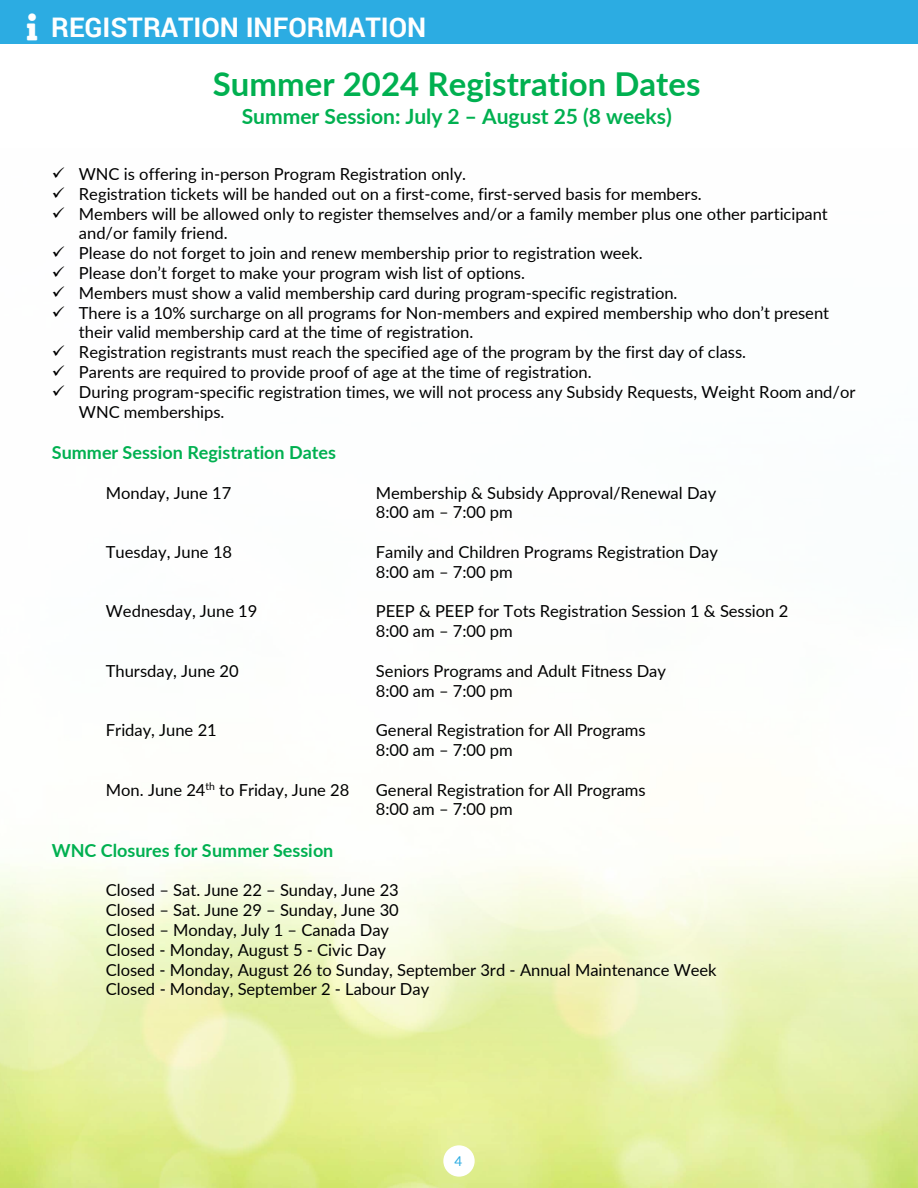
<style>
.page{position:relative;width:918px;height:1188px;background:#fff}
.page>*{position:absolute;margin:0;border:0;box-sizing:border-box;transform-origin:0 0}
.t1{font:700 33px "Lato";color:#00b050}
.t2{font:700 27px "Roboto";color:#fff}
.t3{font:700 21px "Lato";color:#00b050}
.t4{font:700 18px "Lato";color:#00b050}
.t5{font:16.5px/19.8px "Lato";color:#000}
.t6{font:13.5px "Lato";color:#2cace2}
</style>
<div class="page">
<img style="left:0;top:842px;width:918px;height:346px">
<div style="left:0;top:0;width:918px;height:44px;background:#2cace2"></div>
<div style="left:443px;top:1145px;width:32px;height:32px;background:#fff;border-radius:50%"></div>
<h2 class="t2" style="left:51px;top:8px;width:377px">REGISTRATION INFORMATION</h2>
<h1 class="t1" style="left:213px;top:60px;width:489px">Summer 2024 Registration Dates</h1>
<p class="t3" style="left:242px;top:101px;width:432px">Summer Session: July 2 – August 25 (8 weeks)</p>
<p class="t5" style="left:52px;top:163px;width:416px">✓ WNC is offering in-person Program Registration only.</p>
<p class="t5" style="left:52px;top:183px;width:651px">✓ Registration tickets will be handed out on a first-come, first-served basis for members.</p>
<p class="t5" style="left:79px;top:203px;width:751px;text-indent:-27px">✓ Members will be allowed only to register themselves and/or a family member plus one other participant and/or family friend.</p>
<p class="t5" style="left:52px;top:243px;width:592px">✓ Please do not forget to join and renew membership prior to registration week.</p>
<p class="t5" style="left:52px;top:262px;width:475px">✓ Please don’t forget to make your program wish list of options.</p>
<p class="t5" style="left:52px;top:282px;width:627px">✓ Members must show a valid membership card during program-specific registration.</p>
<p class="t5" style="left:79px;top:302px;width:752px;text-indent:-27px">✓ There is a 10% surcharge on all programs for Non-members and expired membership who don’t present their valid membership card at the time of registration.</p>
<p class="t5" style="left:52px;top:342px;width:696px">✓ Registration registrants must reach the specified age of the program by the first day of class.</p>
<p class="t5" style="left:52px;top:361px;width:541px">✓ Parents are required to provide proof of age at the time of registration.</p>
<p class="t5" style="left:79px;top:381px;width:778px;text-indent:-27px">✓ During program-specific registration times, we will not process any Subsidy Requests, Weight Room and/or<br>WNC memberships.</p>
<p class="t4" style="left:52px;top:439px;width:286px">Summer Session Registration Dates</p>
<p class="t5" style="left:106px;top:482px;width:127px">Monday, June 17</p>
<p class="t5" style="left:376px;top:482px;width:342px">Membership &amp; Subsidy Approval/Renewal Day<br>8:00 am – 7:00 pm</p>
<p class="t5" style="left:106px;top:541px;width:128px">Tuesday, June 18</p>
<p class="t5" style="left:376px;top:541px;width:344px">Family and Children Programs Registration Day<br>8:00 am – 7:00 pm</p>
<p class="t5" style="left:106px;top:601px;width:153px">Wednesday, June 19</p>
<p class="t5" style="left:376px;top:601px;width:414px">PEEP &amp; PEEP for Tots Registration Session 1 &amp; Session 2<br>8:00 am – 7:00 pm</p>
<p class="t5" style="left:106px;top:660px;width:134px">Thursday, June 20</p>
<p class="t5" style="left:376px;top:660px;width:292px">Seniors Programs and Adult Fitness Day<br>8:00 am – 7:00 pm</p>
<p class="t5" style="left:106px;top:720px;width:112px">Friday, June 21</p>
<p class="t5" style="left:376px;top:720px;width:271px">General Registration for All Programs<br>8:00 am – 7:00 pm</p>
<p class="t5" style="left:106px;top:779px;width:245px">Mon. June 24<sup>th</sup> to Friday, June 28</p>
<p class="t5" style="left:376px;top:779px;width:271px">General Registration for All Programs<br>8:00 am – 7:00 pm</p>
<p class="t4" style="left:52px;top:837px;width:283px">WNC Closures for Summer Session</p>
<p class="t5" style="left:106px;top:880px;width:612px">Closed – Sat. June 22 – Sunday, June 23<br>Closed – Sat. June 29 – Sunday, June 30<br>Closed – Monday, July 1 – Canada Day<br>Closed - Monday, August 5 - Civic Day<br>Closed - Monday, August 26 to Sunday, September 3rd - Annual Maintenance Week Closed - Monday, September 2 - Labour Day</p>
<p class="t6" style="left:454px;top:1152px;width:9px">4</p>
</div>
